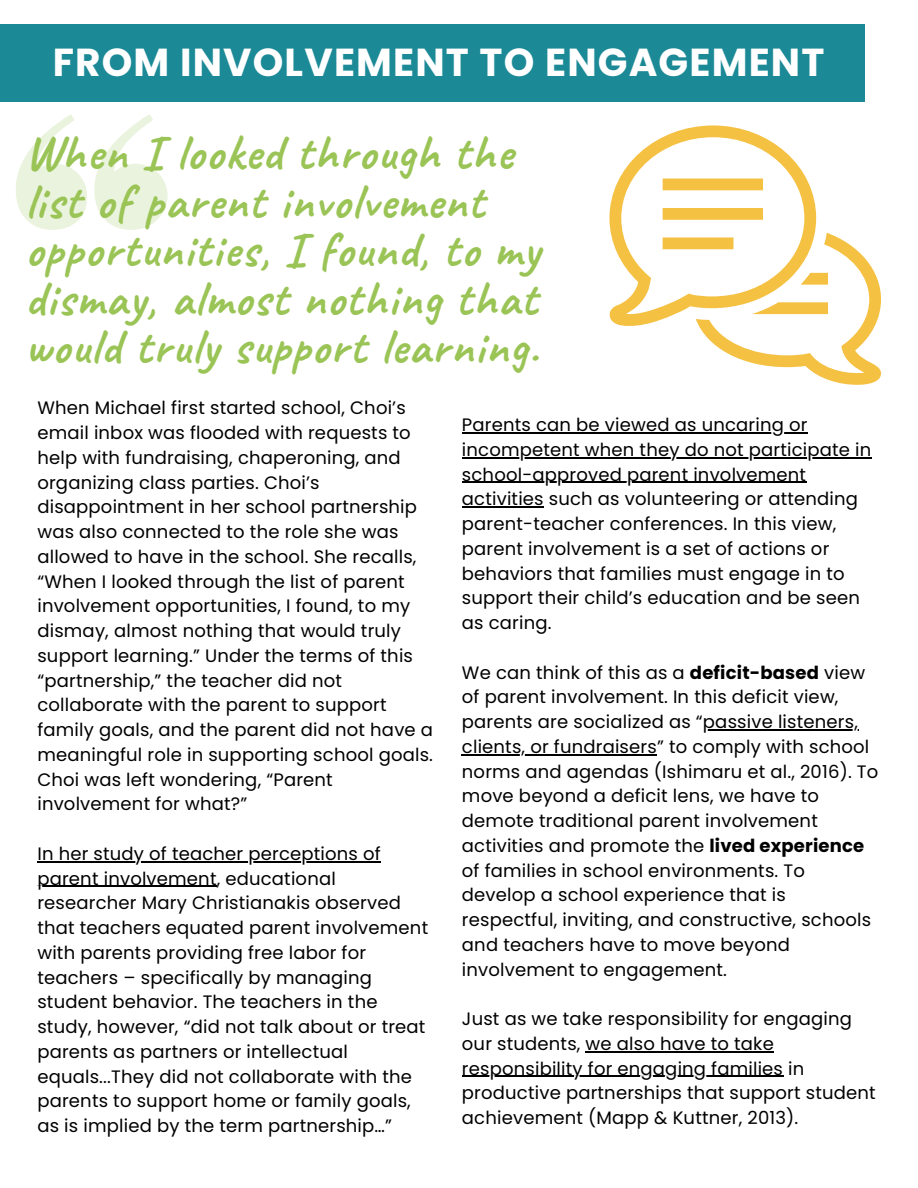
<style>
.page{position:relative;width:918px;height:1188px;background:#fff}
.page>*{position:absolute;margin:0;border:0;box-sizing:border-box;transform-origin:0 0}
.t1{font:700 48.9px/48.3px "Caveat";letter-spacing:.03em;color:#9ac456}
.t2{font:700 39px "Poppins";letter-spacing:.03em;color:#fff}
.t3{font:18px/24.8px "Poppins";letter-spacing:.01em;color:#000}
.s1{font-weight:700}
</style>
<div class="page">
<div style="left:0;top:24px;width:865px;height:78px;background:#1b8996"></div>
<svg style="left:609px;top:125px;width:272px;height:260px"></svg>
<svg style="left:37px;top:861px;width:22px;height:1px"></svg>
<hr style="left:59px;top:861px;width:322px;height:1px;background:#000">
<hr style="left:37px;top:886px;width:180px;height:1px;background:#000">
<hr style="left:462px;top:432px;width:346px;height:1px;background:#000">
<hr style="left:462px;top:457px;width:410px;height:1px;background:#000">
<hr style="left:462px;top:482px;width:344px;height:1px;background:#000">
<hr style="left:462px;top:506px;width:82px;height:2px;background:#000">
<hr style="left:703px;top:729px;width:155px;height:1px;background:#000">
<hr style="left:462px;top:754px;width:195px;height:1px;background:#000">
<hr style="left:586px;top:1051px;width:188px;height:1px;background:#000">
<hr style="left:462px;top:1076px;width:321px;height:1px;background:#000">
<svg style="left:16px;top:114px;width:71px;height:116px"></svg>
<svg style="left:94px;top:114px;width:74px;height:116px"></svg>
<h2 class="t2" style="left:53px;top:35px;width:773px">FROM INVOLVEMENT TO ENGAGEMENT</h2>
<h1 class="t1" style="left:25px;top:129px;width:516px">When I looked through the list of parent involvement opportunities, I found, to my dismay, almost nothing that would truly support learning.</h1>
<p class="t3" style="left:37px;top:396px;width:397px">When Michael first started school, Choi’s email inbox was flooded with requests to help with fundraising, chaperoning, and organizing class parties. Choi’s disappointment in her school partnership was also connected to the role she was allowed to have in the school. She recalls, “When I looked through the list of parent involvement opportunities, I found, to my dismay, almost nothing that would truly support learning.” Under the terms of this “partnership,” the teacher did not collaborate with the parent to support family goals, and the parent did not have a meaningful role in supporting school goals.<br>Choi was left wondering, “Parent involvement for what?”</p>
<p class="t3" style="left:37px;top:841px;width:392px">In her study of teacher perceptions of parent involvement, educational researcher Mary Christianakis observed that teachers equated parent involvement with parents providing free labor for teachers – specifically by managing student behavior. The teachers in the study, however, “did not talk about or treat parents as partners or intellectual equals...They did not collaborate with the parents to support home or family goals, as is implied by the term partnership…”</p>
<p class="t3" style="left:462px;top:412px;width:411px">Parents can be viewed as uncaring or incompetent when they do not participate in school-approved parent involvement activities such as volunteering or attending parent-teacher conferences. In this view, parent involvement is a set of actions or behaviors that families must engage in to support their child’s education and be seen as caring.</p>
<p class="t3" style="left:462px;top:660px;width:418px">We can think of this as a <span class="s1">deficit-based</span> view of parent involvement. In this deficit view, parents are socialized as “passive listeners, clients, or fundraisers” to comply with school norms and agendas (Ishimaru et al., 2016). To move beyond a deficit lens, we have to demote traditional parent involvement activities and promote the <span class="s1">lived experience </span>of families in school environments. To develop a school experience that is respectful, inviting, and constructive, schools and teachers have to move beyond involvement to engagement.</p>
<p class="t3" style="left:462px;top:1006px;width:415px">Just as we take responsibility for engaging our students, we also have to take responsibility for engaging families in productive partnerships that support student achievement (Mapp &amp; Kuttner, 2013).</p>
</div>
